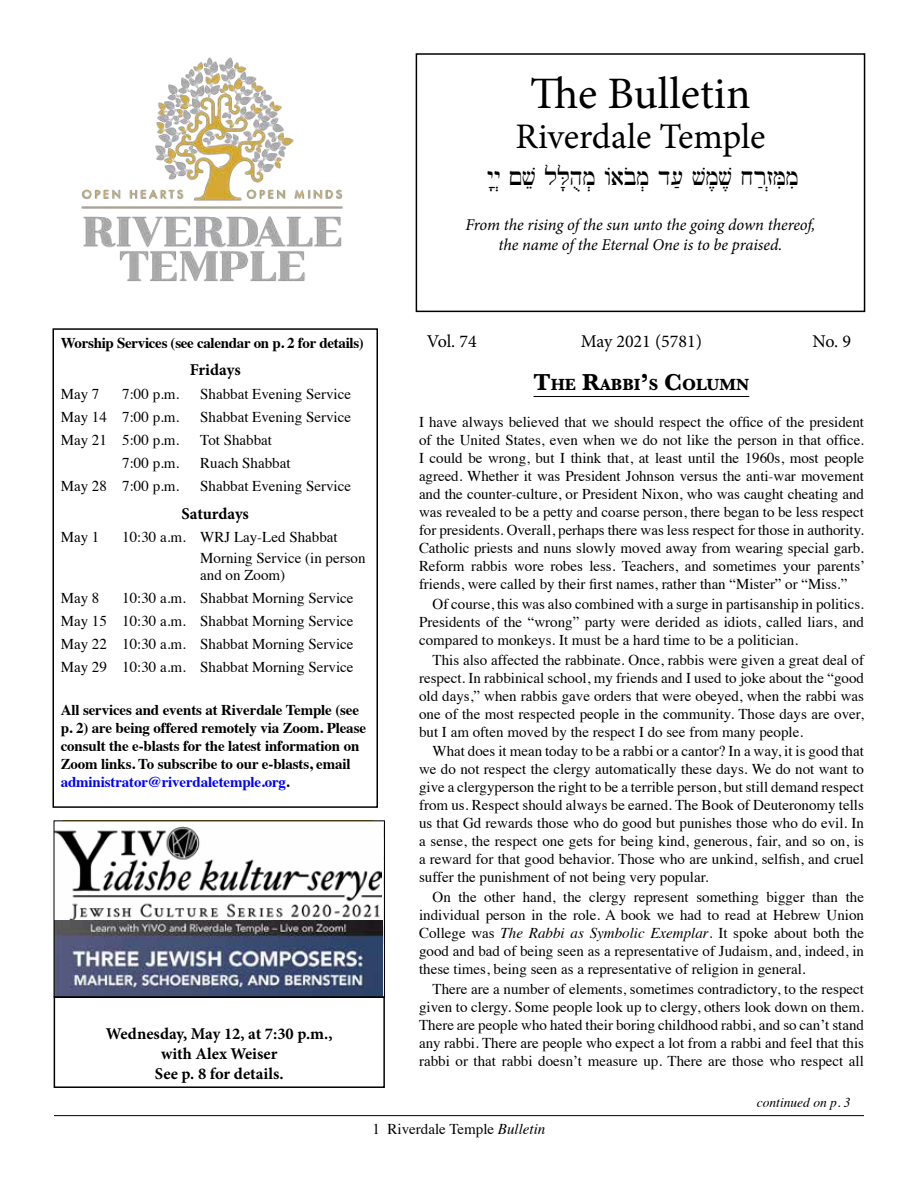
<style>
.page{position:relative;width:918px;height:1188px;background:#fff}
.page>*{position:absolute;margin:0;border:0;box-sizing:border-box;transform-origin:0 0}
.t1{font:45px "Minion Pro";color:#000}
.t2{font:36px "Minion Pro";color:#000}
.t3{font:27px "New Jerusalem C";color:#000}
.t4{font:18px "Minion Pro";color:#000}
.t5{font:700 16.8px "Baskerville";color:#000}
.t6{font:italic 16.5px/19.8px "Minion Pro";letter-spacing:-.01em;color:#000;text-align:center}
.t7{font:700 16.5px/19.8px "Minion Pro";color:#000;text-align:center}
.t8{font:15px/18px "Times";color:#000;text-align:justify}
.t9{font:700 15px/18px "Times";letter-spacing:-.01em;color:#000}
.t10{font:italic 13.5px "Times";color:#000}
.s1{font-size:24px}
.s2{font-style:italic}
.s3{color:#00f}
</style>
<div class="page">
<hr style="left:54px;top:1115px;width:810px;height:1px;background:#000">
<div style="left:52px;top:328px;width:326px;height:480px;border:2px solid #000"></div>
<div style="left:416px;top:53px;width:449px;height:259px;border:2px solid #000"></div>
<hr style="left:534px;top:396px;width:215px;height:1px;background:#000">
<img style="left:81px;top:57px;width:262px;height:225px">
<img style="left:56px;top:826px;width:326px;height:170px">
<div style="left:54px;top:820px;width:331px;height:178px;border:1px solid #000"></div>
<div style="left:54px;top:996px;width:331px;height:92px;border:2px solid #000"></div>
<h1 class="t1" style="left:530px;top:63px;width:222px">The Bulletin</h1>
<h2 class="t2" style="left:516px;top:113px;width:251px">Riverdale Temple</h2>
<h3 class="t3" style="left:487px;top:164px;width:321px">y:y}μvelL;hum]/abom]d['vm,v,jræz]Mimi</h3>
<p class="t6" style="left:465px;top:215px;width:352px">From the rising of the sun unto the going down thereof, the name of the Eternal One is to be praised.</p>
<p class="t9" style="left:61px;top:332px;width:305px">Worship Services (see calendar on p. 2 for details)</p>
<p class="t4" style="left:427px;top:329px;width:51px">Vol. 74</p>
<p class="t4" style="left:581px;top:329px;width:123px">May 2021 (5781)</p>
<p class="t4" style="left:813px;top:329px;width:40px">No. 9</p>
<p class="t7" style="left:190px;top:360px;width:52px">Fridays</p>
<p class="t8" style="left:61px;top:383px;width:40px">May 7</p>
<p class="t8" style="left:122px;top:383px;width:59px">7:00 p.m.</p>
<p class="t8" style="left:200px;top:383px;width:152px">Shabbat Evening Service</p>
<p class="t8" style="left:61px;top:406px;width:120px">May 14 7:00 p.m.</p>
<p class="t8" style="left:200px;top:406px;width:152px">Shabbat Evening Service</p>
<p class="t8" style="left:61px;top:430px;width:120px">May 21 5:00 p.m.</p>
<p class="t8" style="left:200px;top:430px;width:73px">Tot Shabbat</p>
<p class="t8" style="left:122px;top:453px;width:59px">7:00 p.m.</p>
<p class="t8" style="left:200px;top:453px;width:92px">Ruach Shabbat</p>
<p class="t8" style="left:61px;top:476px;width:120px">May 28 7:00 p.m.</p>
<p class="t8" style="left:200px;top:476px;width:152px">Shabbat Evening Service</p>
<p class="t7" style="left:182px;top:504px;width:69px">Saturdays</p>
<p class="t8" style="left:61px;top:527px;width:40px">May 1</p>
<p class="t8" style="left:200px;top:525px;width:167px;line-height:21px;text-indent:-78px">10:30 a.m. WRJ Lay-Led Shabbat<br>Morning Service (in person</p>
<p class="t8" style="left:200px;top:564px;width:86px">and on Zoom)</p>
<p class="t8" style="left:61px;top:587px;width:40px">May 8</p>
<p class="t5" style="left:534px;top:373px;width:217px"><span class="s1">T</span>HE <span class="s1">R</span>ABBI<span class="s1">’</span>S <span class="s1">C</span>OLUMN</p>
<p class="t8" style="left:419px;top:412px;width:448px">I have always believed that we should respect the office of the president of the United States, even when we do not like the person in that office.<br>I could be wrong, but I think that, at least until the 1960s, most people agreed. Whether it was President Johnson versus the anti-war movement and the counter-culture, or President Nixon, who was caught cheating and was revealed to be a petty and coarse person, there began to be less respect for presidents. Overall, perhaps there was less respect for those in authority.<br>Catholic priests and nuns slowly moved away from wearing special garb.<br>Reform rabbis wore robes less. Teachers, and sometimes your parents’ friends, were called by their first names, rather than “Mister” or “Miss.”</p>
<p class="t8" style="left:419px;top:594px;width:446px;text-indent:14px">Of course, this was also combined with a surge in partisanship in politics.<br>Presidents of the “wrong” party were derided as idiots, called liars, and compared to monkeys. It must be a hard time to be a politician.</p>
<p class="t8" style="left:419px;top:650px;width:446px;text-indent:14px">This also affected the rabbinate. Once, rabbis were given a great deal of respect. In rabbinical school, my friends and I used to joke about the “good old days,” when rabbis gave orders that were obeyed, when the rabbi was one of the most respected people in the community. Those days are over, but I am often moved by the respect I do see from many people.</p>
<p class="t8" style="left:419px;top:741px;width:446px;text-indent:14px">What does it mean today to be a rabbi or a cantor? In a way, it is good that we do not respect the clergy automatically these days. We do not want to give a clergyperson the right to be a terrible person, but still demand respect from us. Respect should always be earned. The Book of Deuteronomy tells us that Gd rewards those who do good but punishes those who do evil. In a sense, the respect one gets for being kind, generous, fair, and so on, is a reward for that good behavior. Those who are unkind, selfish, and cruel suffer the punishment of not being very popular.</p>
<p class="t8" style="left:419px;top:887px;width:447px;text-indent:14px">On the other hand, the clergy represent something bigger than the individual person in the role. A book we had to read at Hebrew Union College was <span class="s2">The Rabbi as Symbolic Exemplar</span>. It spoke about both the good and bad of being seen as a representative of Judaism, and, indeed, in these times, being seen as a representative of religion in general.</p>
<p class="t8" style="left:419px;top:978px;width:446px;text-indent:14px">There are a number of elements, sometimes contradictory, to the respect given to clergy. Some people look up to clergy, others look down on them.<br>There are people who hated their boring childhood rabbi, and so can’t stand any rabbi. There are people who expect a lot from a rabbi and feel that this rabbi or that rabbi doesn’t measure up. There are those who respect all</p>
<p class="t8" style="left:61px;top:585px;width:294px;line-height:23.1px;text-indent:61px">10:30 a.m. Shabbat Morning Service May 15 10:30 a.m. Shabbat Morning Service May 22 10:30 a.m. Shabbat Morning Service May 29 10:30 a.m. Shabbat Morning Service</p>
<p class="t9" style="left:61px;top:699px;width:307px">All services and events at Riverdale Temple (see p. 2) are being offered remotely via Zoom. Please consult the e-blasts for the latest information on Zoom links. To subscribe to our e-blasts, email <span class="s3">administrator@riverdaletemple.org</span>.</p>
<p class="t7" style="left:106px;top:1024px;width:228px">Wednesday, May 12, at 7:30 p.m., with Alex Weiser<br>See p. 8 for details.</p>
<p class="t8" style="left:373px;top:1119px;width:174px">1 Riverdale Temple <span class="s2">Bulletin</span></p>
<p class="t10" style="left:757px;top:1091px;width:95px">continued on p. 3</p>
</div>
